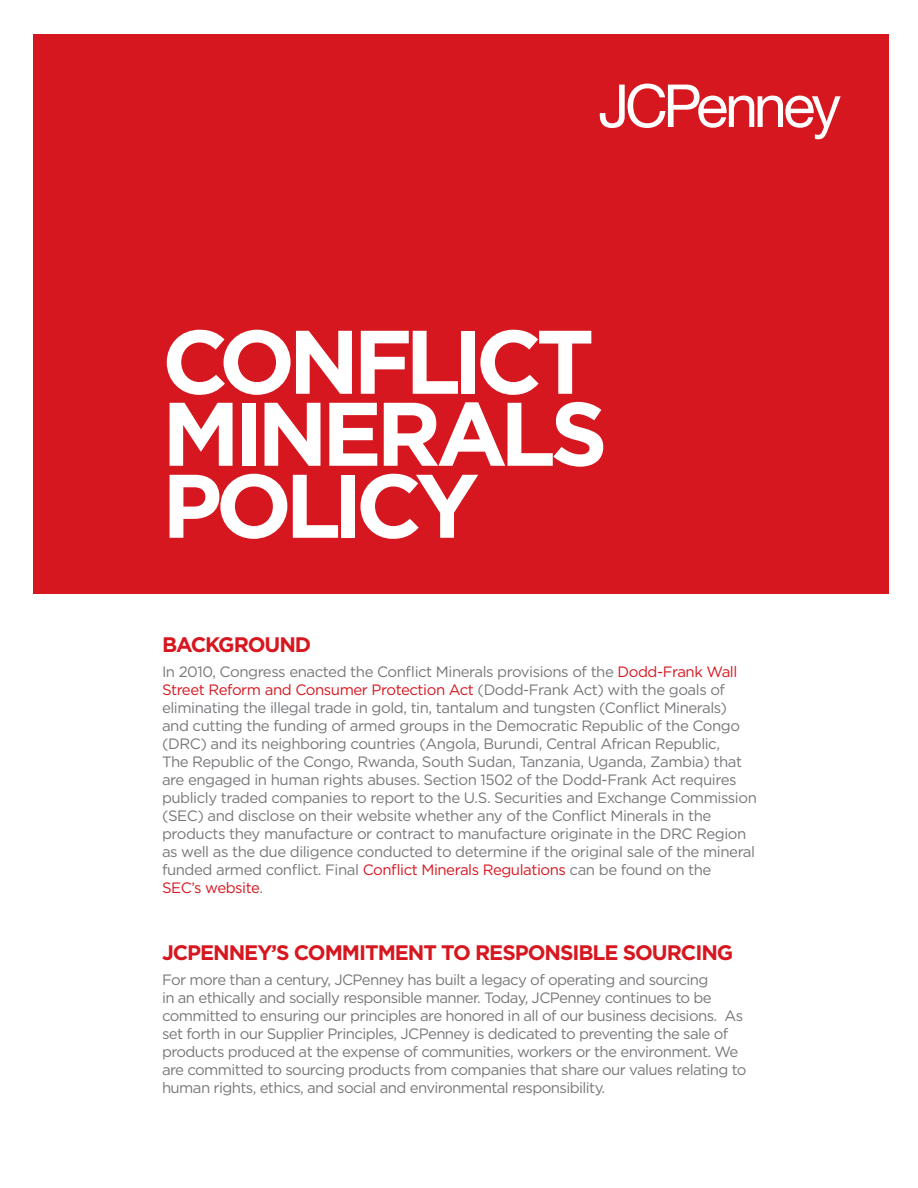
<style>
.page{position:relative;width:918px;height:1188px;background:#fff}
.page>*{position:absolute;margin:0;border:0;box-sizing:border-box;transform-origin:0 0}
.t1{font:700 90px "Gotham";letter-spacing:-.075em;color:#fff}
.t2{font:700 21px "Gotham";letter-spacing:-.05em;color:#d7171f}
.t3{font:15px/18px "Gotham";letter-spacing:-.03em;color:#76787b}
.s1{color:#d7171f}
</style>
<div class="page">
<div style="left:33px;top:35px;width:856px;height:559px;background:#d7171f"></div>
<svg style="left:600px;top:84px;width:241px;height:55px"></svg>
<p class="t1" style="left:162px;top:302px;width:434px">CONFLICT</p>
<p class="t1" style="left:162px;top:374px;width:447px">MINERALS</p>
<p class="t1" style="left:162px;top:446px;width:319px">POLICY</p>
<p class="t2" style="left:162px;top:630px;width:151px">BACKGROUND</p>
<p class="t3" style="left:162px;top:662px;width:596px">In 2010, Congress enacted the Conflict Minerals provisions of the <span class="s1">Dodd-Frank Wall Street Reform and Consumer Protection Act</span> (Dodd-Frank Act) with the goals of eliminating the illegal trade in gold, tin, tantalum and tungsten (Conflict Minerals) and cutting the funding of armed groups in the Democratic Republic of the Congo (DRC) and its neighboring countries (Angola, Burundi, Central African Republic,<br>The Republic of the Congo, Rwanda, South Sudan, Tanzania, Uganda, Zambia) that are engaged in human rights abuses. Section 1502 of the Dodd-Frank Act requires publicly traded companies to report to the U.S. Securities and Exchange Commission (SEC) and disclose on their website whether any of the Conflict Minerals in the products they manufacture or contract to manufacture originate in the DRC Region as well as the due diligence conducted to determine if the original sale of the mineral funded armed conflict. Final <span class="s1">Conflict Minerals Regulations</span> can be found on the<br><span class="s1">SEC’s website</span>.</p>
<p class="t2" style="left:162px;top:939px;width:573px">JCPENNEY’S COMMITMENT TO RESPONSIBLE SOURCING</p>
<p class="t3" style="left:162px;top:970px;width:586px">For more than a century, JCPenney has built a legacy of operating and sourcing<br>in an ethically and socially responsible manner. Today, JCPenney continues to be committed to ensuring our principles are honored in all of our business decisions. As set forth in our Supplier Principles, JCPenney is dedicated to preventing the sale of products produced at the expense of communities, workers or the environment. We are committed to sourcing products from companies that share our values relating to human rights, ethics, and social and environmental responsibility.</p>
</div>
